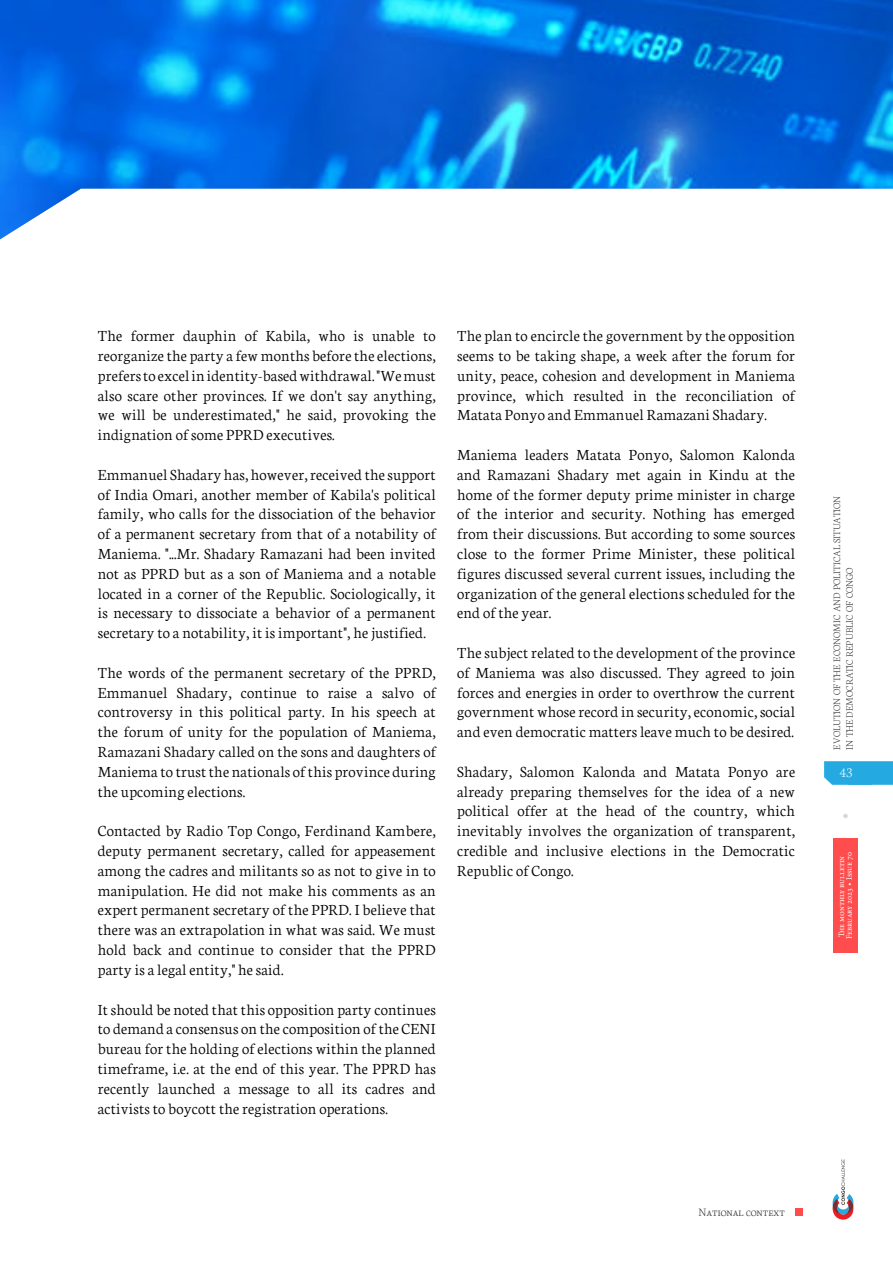
<style>
.page{position:relative;width:893px;height:1263px;background:#fff}
.page>*{position:absolute;margin:0;border:0;box-sizing:border-box;transform-origin:0 0}
.Texte_courant{font:300 16.5px/19.8px "Neuton";letter-spacing:.01em;color:#000;text-align:justify}
.t1{font:200 15px "Neuton";color:#fff}
.t2{font:200 12px "Neuton";color:#231f20}
.t3{font:200 10.5px/12.6px "Neuton";color:#231f20}
.t4{font:8.25px/7.5px "Minion Pro";color:#fff}
.s1{font-family:"Neuton"}
</style>
<div class="page">
<svg style="left:0;top:0;width:893px;height:239px"></svg>
<div style="left:833px;top:838px;width:25px;height:115px;background:#ff4d4d"></div>
<svg style="left:824px;top:761px;width:69px;height:24px;background:#2bace1"></svg>
<svg style="left:833px;top:1159px;width:20px;height:60px"></svg>
<svg style="left:843px;top:814px;width:5px;height:4px"></svg>
<svg style="left:795px;top:1208px;width:7px;height:8px"></svg>
<p class="Texte_courant" style="left:98px;top:326px;width:340px">The former dauphin of Kabila, who is unable to reorganize the party a few months before the elections, prefers to excel in identity-based withdrawal. "We must also scare other provinces. If we don't say anything, we will be underestimated," he said, provoking the indignation of some PPRD executives.</p>
<p class="Texte_courant" style="left:98px;top:464px;width:340px">Emmanuel Shadary has, however, received the support of India Omari, another member of Kabila's political family, who calls for the dissociation of the behavior of a permanent secretary from that of a notability of Maniema. "...Mr. Shadary Ramazani had been invited not as PPRD but as a son of Maniema and a notable located in a corner of the Republic. Sociologically, it is necessary to dissociate a behavior of a permanent secretary to a notability, it is important", he justified.</p>
<p class="Texte_courant" style="left:98px;top:662px;width:340px">The words of the permanent secretary of the PPRD, Emmanuel Shadary, continue to raise a salvo of controversy in this political party. In his speech at the forum of unity for the population of Maniema, Ramazani Shadary called on the sons and daughters of Maniema to trust the nationals of this province during the upcoming elections.</p>
<p class="Texte_courant" style="left:98px;top:821px;width:340px">Contacted by Radio Top Congo, Ferdinand Kambere, deputy permanent secretary, called for appeasement among the cadres and militants so as not to give in to manipulation. He did not make his comments as an expert permanent secretary of the PPRD. I believe that there was an extrapolation in what was said. We must hold back and continue to consider that the PPRD party is a legal entity," he said.</p>
<p class="Texte_courant" style="left:98px;top:999px;width:340px">It should be noted that this opposition party continues to demand a consensus on the composition of the CENI bureau for the holding of elections within the planned timeframe, i.e. at the end of this year. The PPRD has recently launched a message to all its cadres and activists to boycott the registration operations.</p>
<p class="Texte_courant" style="left:457px;top:326px;width:340px">The plan to encircle the government by the opposition seems to be taking shape, a week after the forum for unity, peace, cohesion and development in Maniema province, which resulted in the reconciliation of Matata Ponyo and Emmanuel Ramazani Shadary.</p>
<p class="Texte_courant" style="left:457px;top:444px;width:340px">Maniema leaders Matata Ponyo, Salomon Kalonda and Ramazani Shadary met again in Kindu at the home of the former deputy prime minister in charge of the interior and security. Nothing has emerged from their discussions. But according to some sources close to the former Prime Minister, these political figures discussed several current issues, including the organization of the general elections scheduled for the end of the year.</p>
<p class="Texte_courant" style="left:457px;top:642px;width:340px">The subject related to the development of the province of Maniema was also discussed. They agreed to join forces and energies in order to overthrow the current government whose record in security, economic, social and even democratic matters leave much to be desired.</p>
<p class="Texte_courant" style="left:457px;top:761px;width:340px">Shadary, Salomon Kalonda and Matata Ponyo are already preparing themselves for the idea of a new political offer at the head of the country, which inevitably involves the organization of transparent, credible and inclusive elections in the Democratic Republic of Congo.</p>
<p class="t2" style="left:699px;top:1206px;width:88px">National context</p>
<p class="t3" style="left:830px;top:749px;width:255px;rotate:-90deg">EVOLUTION OF THE ECONOMIC AND POLITICAL SITUATION<br>IN THE DEMOCRATIC REPUBLIC OF CONGO</p>
<p class="t1" style="left:839px;top:764px;width:14px">43</p>
<p class="t4" style="left:838px;top:939px;width:89px;rotate:-90deg">The monthly bulletin<br>February 2023 <span class="s1">◊</span> Issue 70</p>
</div>
